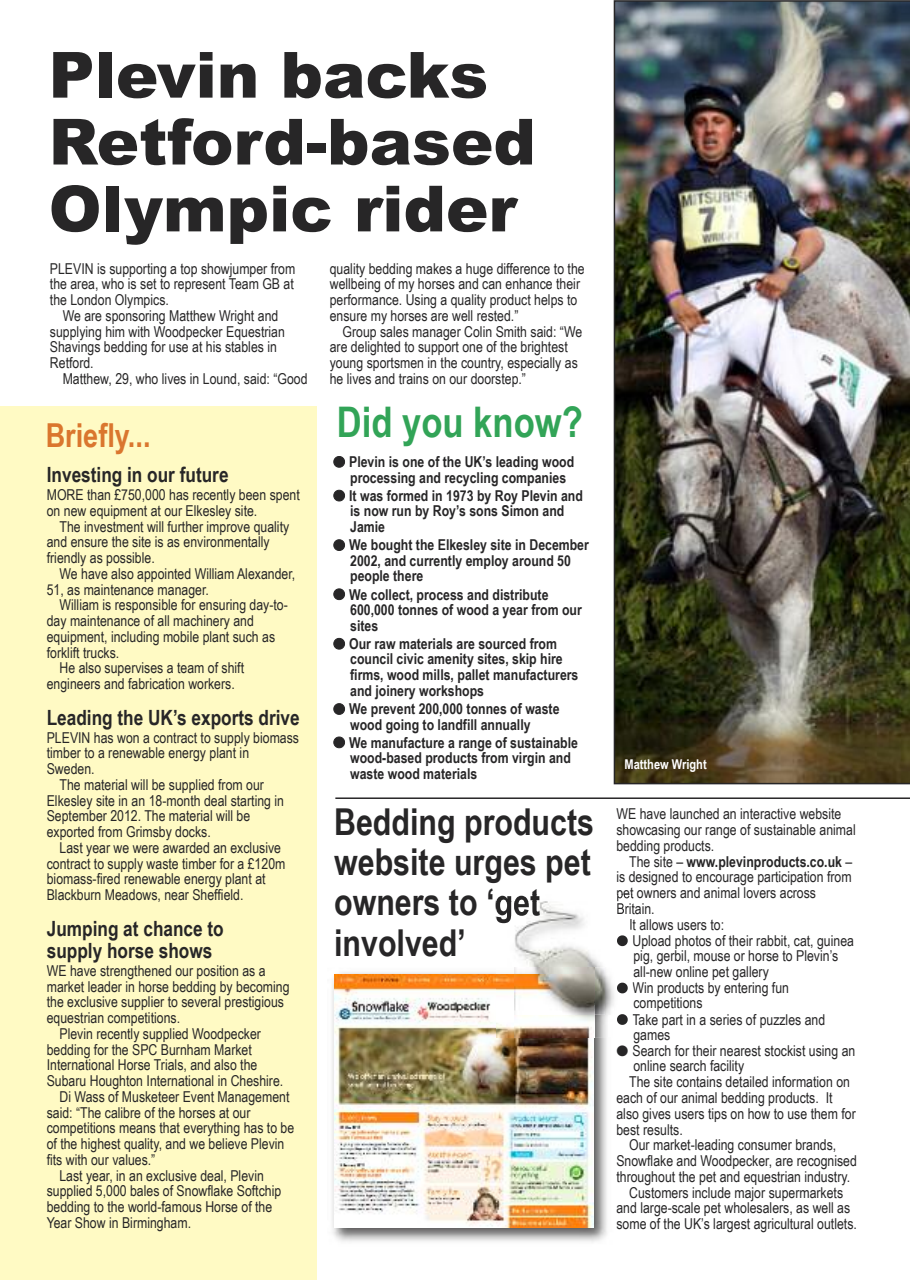
<style>
.page{position:relative;width:910px;height:1280px;background:#fff}
.page>*{position:absolute;margin:0;border:0;box-sizing:border-box;transform-origin:0 0}
.t1{font:900 63.75px/66.9px "Arial";color:#272627}
.t2{font:700 42.15px "Arial Narrow";color:#32a457}
.t3{font:700 37.05px/40.2px "Arial Narrow";color:#272627}
.t4{font:700 33px "Arial Narrow";color:#da762e}
.t5{font:700 21px/22px "Arial Narrow";color:#272627}
.t6{font:15px/15.8px "Arial Narrow";color:#272627}
.t7{font:700 15px/15.5px "Arial Narrow";color:#272627}
.t8{font:700 13.5px "Arial Narrow";color:#fff}
.s1{font-weight:400}
</style>
<div class="page">
<div style="left:0;top:406px;width:317px;height:874px;background:#fffac4"></div>
<img style="left:614px;top:0;width:295px;height:784px">
<img style="left:332px;top:972px;width:275px;height:270px">
<img style="left:334px;top:974px;width:260px;height:253px">
<img style="left:496px;top:895px;width:128px;height:142px">
<img style="left:617px;top:895px;width:16px;height:6px">
<img style="left:617px;top:903px;width:16px;height:11px">
<svg style="left:594px;top:1015px;width:1px;height:22px"></svg>
<svg style="left:496px;top:895px;width:11px;height:6px"></svg>
<img style="left:496px;top:901px;width:11px;height:18px">
<img style="left:515px;top:901px;width:90px;height:67px">
<hr style="left:335px;top:797px;width:574px;height:2px;background:#272627">
<svg style="left:617px;top:919px;width:16px;height:27px"></svg>
<svg style="left:617px;top:983px;width:11px;height:10px"></svg>
<svg style="left:617px;top:1014px;width:11px;height:11px"></svg>
<h1 class="t1" style="left:49px;top:39px;width:489px">Plevin backs<br>Retford-based<br>Olympic rider</h1>
<p class="t6" style="left:50px;top:260px;width:247px;text-align:justify">PLEVIN is supporting a top showjumper from the area, who is set to represent Team GB at the London Olympics.</p>
<p class="t6" style="left:50px;top:308px;width:236px;text-indent:13px">We are sponsoring Matthew Wright and supplying him with Woodpecker Equestrian<br>Shavings bedding for use at his stables in<br>Retford.</p>
<p class="t6" style="left:63px;top:371px;width:246px">Matthew, 29, who lives in Lound, said: “Good</p>
<h3 class="t4" style="left:46px;top:416px;width:106px">Briefly...</h3>
<h3 class="t5" style="left:47px;top:464px;width:183px">Investing in our future</h3>
<p class="t6" style="left:47px;top:487px;width:255px">MORE than £750,000 has recently been spent on new equipment at our Elkesley site.</p>
<p class="t6" style="left:47px;top:518px;width:244px;text-indent:13px">The investment will further improve quality and ensure the site is as environmentally friendly as possible.</p>
<p class="t6" style="left:47px;top:565px;width:250px;text-indent:13px">We have also appointed William Alexander,<br>51, as maintenance manager.</p>
<p class="t6" style="left:60px;top:597px;width:230px">William is responsible for ensuring day-to-</p>
<p class="t6" style="left:47px;top:613px;width:209px">day maintenance of all machinery and</p>
<p class="t6" style="left:47px;top:628px;width:230px">equipment, including mobile plant such as</p>
<p class="t6" style="left:47px;top:644px;width:74px">forklift trucks.</p>
<p class="t6" style="left:60px;top:660px;width:186px">He also supervises a team of shift</p>
<p class="t6" style="left:47px;top:676px;width:190px">engineers and fabrication workers.</p>
<h3 class="t5" style="left:47px;top:706px;width:254px">Leading the UK’s exports drive</h3>
<p class="t6" style="left:47px;top:729px;width:254px">PLEVIN has won a contract to supply biomass</p>
<p class="t6" style="left:47px;top:745px;width:204px">timber to a renewable energy plant in</p>
<p class="t6" style="left:47px;top:761px;width:49px">Sweden.</p>
<p class="t6" style="left:60px;top:776px;width:206px">The material will be supplied from our</p>
<p class="t6" style="left:47px;top:792px;width:239px">Elkesley site in an 18-month deal starting in</p>
<p class="t6" style="left:47px;top:808px;width:205px">September 2012. The material will be</p>
<p class="t6" style="left:47px;top:824px;width:166px">exported from Grimsby docks.</p>
<p class="t6" style="left:60px;top:839px;width:223px">Last year we were awarded an exclusive</p>
<p class="t6" style="left:47px;top:855px;width:240px">contract to supply waste timber for a £120m</p>
<p class="t6" style="left:47px;top:871px;width:220px">biomass-fired renewable energy plant at</p>
<p class="t6" style="left:47px;top:887px;width:198px">Blackburn Meadows, near Sheffield.</p>
<h3 class="t5" style="left:47px;top:917px;width:179px">Jumping at chance to supply horse shows</h3>
<p class="t6" style="left:47px;top:962px;width:220px">WE have strengthened our position as a</p>
<p class="t6" style="left:47px;top:978px;width:244px">market leader in horse bedding by becoming</p>
<p class="t6" style="left:47px;top:994px;width:239px">the exclusive supplier to several prestigious</p>
<p class="t6" style="left:47px;top:1010px;width:135px">equestrian competitions.</p>
<p class="t6" style="left:60px;top:1025px;width:203px">Plevin recently supplied Woodpecker</p>
<p class="t6" style="left:47px;top:1041px;width:207px">bedding for the SPC Burnham Market</p>
<p class="t6" style="left:47px;top:1057px;width:212px">International Horse Trials, and also the</p>
<p class="t6" style="left:47px;top:1073px;width:238px">Subaru Houghton International in Cheshire.</p>
<p class="t6" style="left:59px;top:1088px;width:231px">Di Wass of Musketeer Event Management</p>
<p class="t6" style="left:47px;top:1104px;width:205px">said: “The calibre of the horses at our</p>
<p class="t6" style="left:47px;top:1120px;width:249px">competitions means that everything has to be</p>
<p class="t6" style="left:47px;top:1136px;width:239px">of the highest quality, and we believe Plevin</p>
<p class="t6" style="left:47px;top:1151px;width:110px">fits with our values.”</p>
<p class="t6" style="left:59px;top:1167px;width:206px">Last year, in an exclusive deal, Plevin</p>
<p class="t6" style="left:47px;top:1183px;width:236px">supplied 5,000 bales of Snowflake Softchip</p>
<p class="t6" style="left:47px;top:1199px;width:227px">bedding to the world-famous Horse of the</p>
<p class="t6" style="left:47px;top:1214px;width:146px">Year Show in Birmingham.</p>
<p class="t6" style="left:330px;top:260px;width:256px">quality bedding makes a huge difference to the wellbeing of my horses and can enhance their performance. Using a quality product helps to ensure my horses are well rested.”</p>
<p class="t6" style="left:330px;top:323px;width:254px;text-indent:13px">Group sales manager Colin Smith said: “We are delighted to support one of the brightest young sportsmen in the country, especially as he lives and trains on our doorstep.”</p>
<h2 class="t2" style="left:337px;top:398px;width:248px">Did you know?</h2>
<p class="t7" style="left:349px;top:454px;width:227px">Plevin is one of the UK’s leading wood processing and recycling companies</p>
<p class="t7" style="left:349px;top:488px;width:235px">It was formed in 1973 by Roy Plevin and is now run by Roy’s sons Simon and<br>Jamie</p>
<p class="t7" style="left:349px;top:537px;width:241px">We bought the Elkesley site in December<br>2002, and currently employ around 50 people there</p>
<p class="t7" style="left:349px;top:587px;width:234px">We collect, process and distribute<br>600,000 tonnes of wood a year from our sites</p>
<p class="t7" style="left:349px;top:636px;width:231px">Our raw materials are sourced from council civic amenity sites, skip hire firms, wood mills, pallet manufacturers and joinery workshops</p>
<p class="t7" style="left:349px;top:701px;width:212px">We prevent 200,000 tonnes of waste wood going to landfill annually</p>
<p class="t7" style="left:349px;top:735px;width:230px">We manufacture a range of sustainable wood-based products from virgin and waste wood materials</p>
<h3 class="t3" style="left:334px;top:801px;width:261px">Bedding products website urges pet owners to ‘get involved’</h3>
<p class="t8" style="left:624px;top:756px;width:84px">Matthew Wright</p>
<p class="t6" style="left:616px;top:806px;width:241px">WE have launched an interactive website showcasing our range of sustainable animal bedding products.</p>
<p class="t7" style="left:629px;top:853px;width:225px"><span class="s1">The site –</span> www.plevinproducts.co.uk <span class="s1">–</span></p>
<p class="t6" style="left:616px;top:869px;width:237px">is designed to encourage participation from</p>
<p class="t6" style="left:616px;top:885px;width:201px">pet owners and animal lovers across</p>
<p class="t6" style="left:616px;top:901px;width:40px">Britain.</p>
<p class="t6" style="left:629px;top:916px;width:97px">It allows users to:</p>
<p class="t6" style="left:632px;top:933px;width:223px">Upload photos of their rabbit, cat, guinea</p>
<p class="t6" style="left:633px;top:948px;width:206px">pig, gerbil, mouse or horse to Plevin’s</p>
<p class="t6" style="left:633px;top:964px;width:137px">all-new online pet gallery</p>
<p class="t6" style="left:632px;top:980px;width:158px">Win products by entering fun</p>
<p class="t6" style="left:633px;top:995px;width:71px">competitions</p>
<p class="t6" style="left:632px;top:1011px;width:194px">Take part in a series of puzzles and</p>
<p class="t6" style="left:633px;top:1027px;width:38px">games</p>
<p class="t6" style="left:632px;top:1043px;width:224px">Search for their nearest stockist using an</p>
<p class="t6" style="left:633px;top:1058px;width:112px">online search facility</p>
<p class="t6" style="left:629px;top:1074px;width:222px">The site contains detailed information on</p>
<p class="t6" style="left:616px;top:1090px;width:218px">each of our animal bedding products. It</p>
<p class="t6" style="left:616px;top:1105px;width:241px">also gives users tips on how to use them for</p>
<p class="t6" style="left:616px;top:1121px;width:68px">best results.</p>
<p class="t6" style="left:629px;top:1137px;width:209px">Our market-leading consumer brands,</p>
<p class="t6" style="left:616px;top:1153px;width:242px">Snowflake and Woodpecker, are recognised</p>
<p class="t6" style="left:616px;top:1168px;width:235px">throughout the pet and equestrian industry.</p>
<p class="t6" style="left:629px;top:1184px;width:215px">Customers include major supermarkets</p>
<p class="t6" style="left:616px;top:1200px;width:235px">and large-scale pet wholesalers, as well as</p>
<p class="t6" style="left:616px;top:1216px;width:242px">some of the UK’s largest agricultural outlets.</p>
</div>
